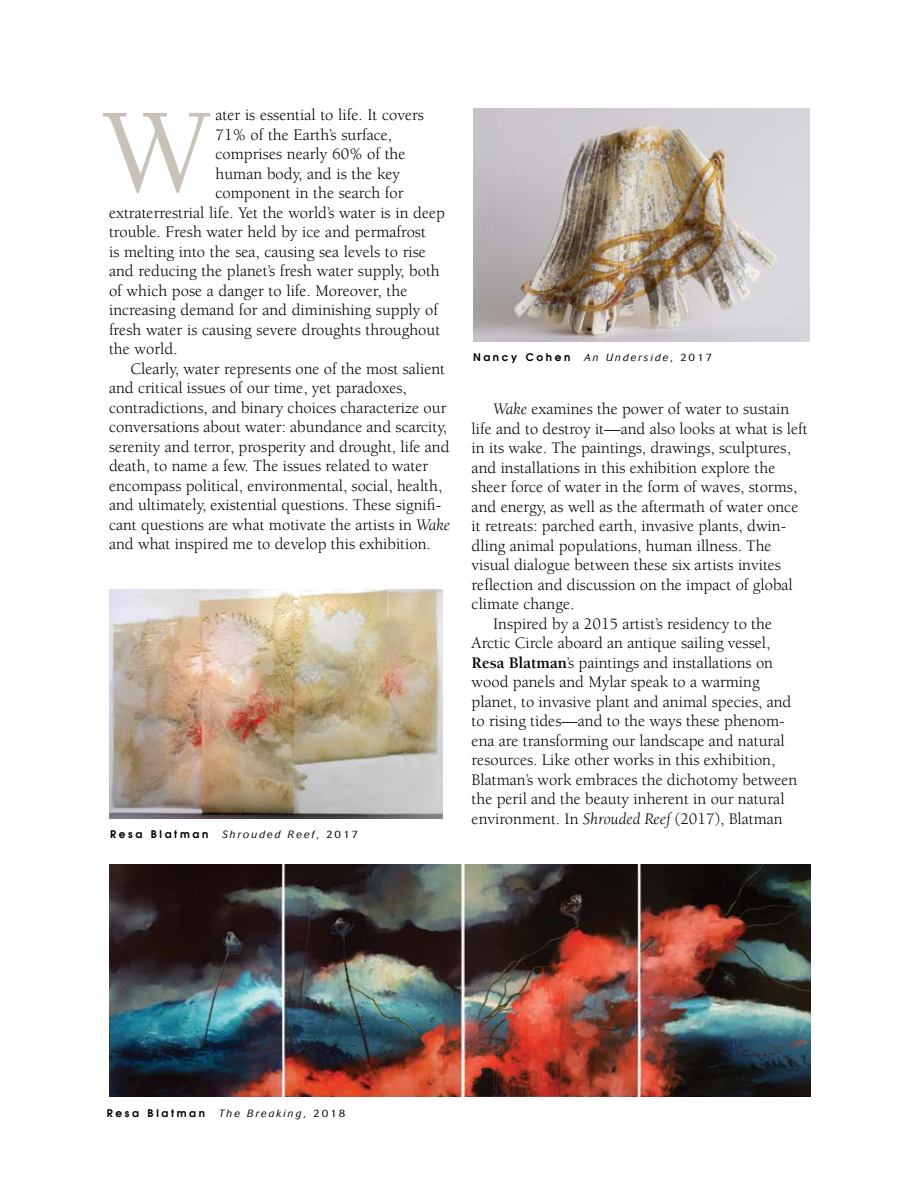
<style>
.page{position:relative;width:918px;height:1188px;background:#fff}
.page>*{position:absolute;margin:0;border:0;box-sizing:border-box;transform-origin:0 0}
.t1{font:500 123px "Berkeley";color:#c9c2b8;scale:.9 1}
.t2{font:16.5px "Berkeley";color:#000}
.t3{font:italic 300 10.5px "Cosmos";letter-spacing:.185em;color:#000}
.t4{font:600 10.5px "Avant Garde";letter-spacing:.25em;color:#000}
.s1{font-style:italic}
.s2{font-style:normal}
.s3{font-weight:700}
</style>
<div class="page">
<img style="left:109px;top:864px;width:702px;height:232px">
<img style="left:110px;top:590px;width:332px;height:228px">
<img style="left:473px;top:108px;width:337px;height:234px">
<h1 class="t1" style="left:103px;top:87px;width:120px">W</h1>
<p class="t2" style="left:216px;top:106px;width:210px">ater is essential to life. It covers</p>
<p class="t2" style="left:216px;top:126px;width:178px">71% of the Earth’s surface,</p>
<p class="t2" style="left:216px;top:145px;width:191px">comprises nearly 60% of the</p>
<p class="t2" style="left:216px;top:165px;width:186px">human body, and is the key</p>
<p class="t2" style="left:216px;top:184px;width:190px">component in the search for</p>
<p class="t2" style="left:109px;top:204px;width:337px">extraterrestrial life. Yet the world’s water is in deep</p>
<p class="t2" style="left:109px;top:223px;width:318px">trouble. Fresh water held by ice and permafrost</p>
<p class="t2" style="left:109px;top:243px;width:318px">is melting into the sea, causing sea levels to rise</p>
<p class="t2" style="left:109px;top:262px;width:332px">and reducing the planet’s fresh water supply, both</p>
<p class="t2" style="left:109px;top:282px;width:300px">of which pose a danger to life. Moreover, the</p>
<p class="t2" style="left:109px;top:301px;width:330px">increasing demand for and diminishing supply of</p>
<p class="t2" style="left:109px;top:321px;width:333px">fresh water is causing severe droughts throughout</p>
<p class="t2" style="left:109px;top:340px;width:70px">the world.</p>
<p class="t2" style="left:130px;top:360px;width:316px">Clearly, water represents one of the most salient</p>
<p class="t2" style="left:109px;top:379px;width:299px">and critical issues of our time, yet paradoxes,</p>
<p class="t2" style="left:109px;top:399px;width:339px">contradictions, and binary choices characterize our</p>
<p class="t2" style="left:109px;top:418px;width:340px">conversations about water: abundance and scarcity,</p>
<p class="t2" style="left:109px;top:438px;width:342px">serenity and terror, prosperity and drought, life and</p>
<p class="t2" style="left:109px;top:457px;width:321px">death, to name a few. The issues related to water</p>
<p class="t2" style="left:109px;top:477px;width:335px">encompass political, environmental, social, health,</p>
<p class="t2" style="left:109px;top:496px;width:334px">and ultimately, existential questions. These signifi-</p>
<p class="t2" style="left:109px;top:516px;width:343px">cant questions are what motivate the artists in <span class="s1">Wake</span></p>
<p class="t2" style="left:109px;top:535px;width:323px">and what inspired me to develop this exhibition.</p>
<p class="t4" style="left:110px;top:827px;width:100px">Resa Blatman</p>
<p class="t3" style="left:222px;top:828px;width:137px">Shrouded Reef<span class="s2">, 2017</span></p>
<p class="t4" style="left:473px;top:350px;width:99px">Nancy Cohen</p>
<p class="t3" style="left:584px;top:352px;width:129px">An Underside<span class="s2">, 2017</span></p>
<p class="t2" style="left:493px;top:400px;width:298px"><span class="s1">Wake</span> examines the power of water to sustain</p>
<p class="t2" style="left:472px;top:420px;width:337px">life and to destroy it—and also looks at what is left</p>
<p class="t2" style="left:472px;top:439px;width:321px">in its wake. The paintings, drawings, sculptures,</p>
<p class="t2" style="left:472px;top:459px;width:305px">and installations in this exhibition explore the</p>
<p class="t2" style="left:472px;top:478px;width:327px">sheer force of water in the form of waves, storms,</p>
<p class="t2" style="left:472px;top:498px;width:328px">and energy, as well as the aftermath of water once</p>
<p class="t2" style="left:472px;top:517px;width:316px">it retreats: parched earth, invasive plants, dwin-</p>
<p class="t2" style="left:472px;top:537px;width:301px">dling animal populations, human illness. The</p>
<p class="t2" style="left:472px;top:556px;width:311px">visual dialogue between these six artists invites</p>
<p class="t2" style="left:472px;top:576px;width:323px">reflection and discussion on the impact of global</p>
<p class="t2" style="left:472px;top:595px;width:104px">climate change.</p>
<p class="t2" style="left:493px;top:615px;width:281px">Inspired by a 2015 artist’s residency to the</p>
<p class="t2" style="left:472px;top:634px;width:300px">Arctic Circle aboard an antique sailing vessel,</p>
<p class="t2" style="left:472px;top:654px;width:303px"><span class="s3">Resa Blatman</span>’s paintings and installations on</p>
<p class="t2" style="left:472px;top:673px;width:290px">wood panels and Mylar speak to a warming</p>
<p class="t2" style="left:472px;top:693px;width:321px">planet, to invasive plant and animal species, and</p>
<p class="t2" style="left:472px;top:712px;width:315px">to rising tides—and to the ways these phenom-</p>
<p class="t2" style="left:472px;top:732px;width:314px">ena are transforming our landscape and natural</p>
<p class="t2" style="left:472px;top:751px;width:305px">resources. Like other works in this exhibition,</p>
<p class="t2" style="left:472px;top:771px;width:327px">Blatman’s work embraces the dichotomy between</p>
<p class="t2" style="left:472px;top:790px;width:314px">the peril and the beauty inherent in our natural</p>
<p class="t2" style="left:472px;top:810px;width:313px">environment. In <span class="s1">Shrouded Reef</span> (2017), Blatman</p>
<p class="t4" style="left:107px;top:1106px;width:100px">Resa Blatman</p>
<p class="t3" style="left:219px;top:1107px;width:128px">The Breaking<span class="s2">, 2018</span></p>
</div>
